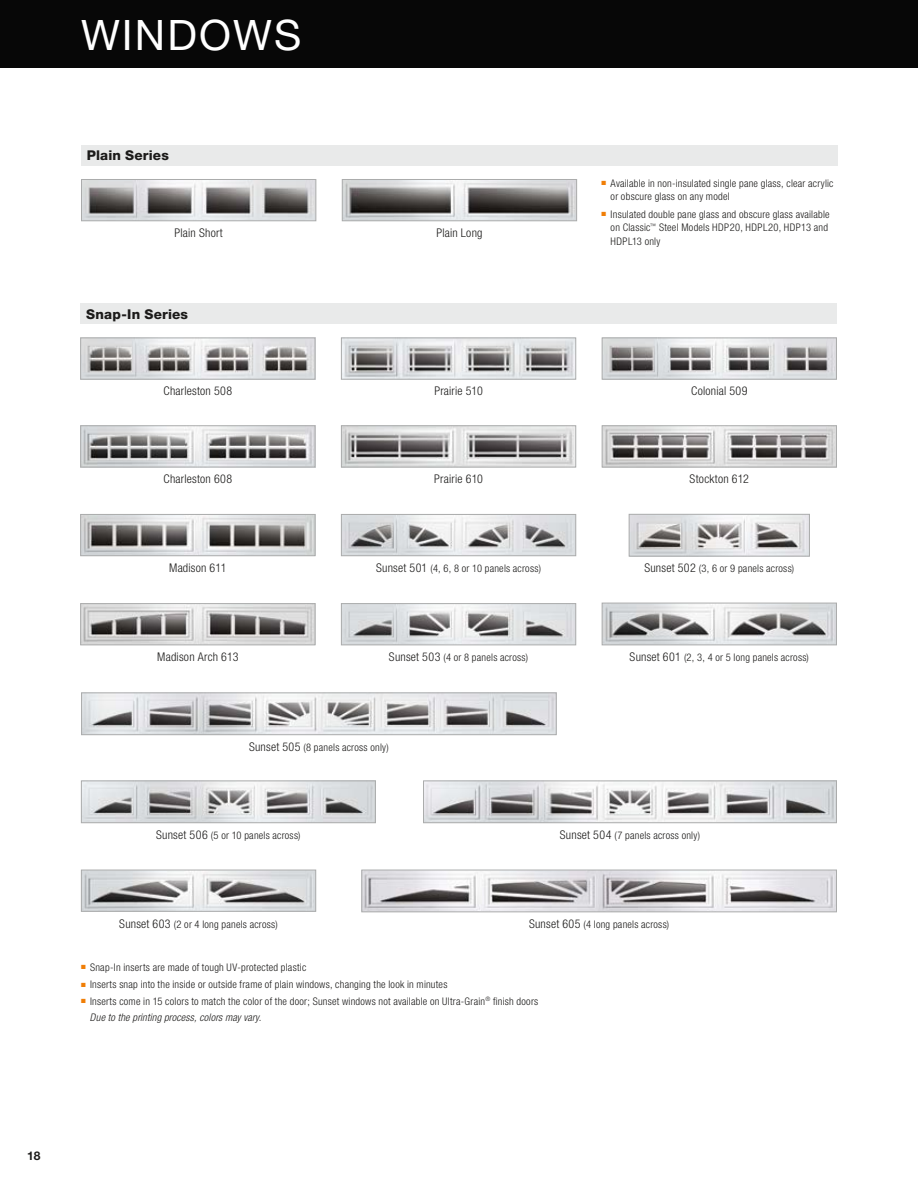
<style>
.page{position:relative;width:918px;height:1188px;background:#fff}
.page>*{position:absolute;margin:0;border:0;box-sizing:border-box;transform-origin:0 0}
.t1{font:42px "Helvetica Neue LT Std";letter-spacing:.05em;color:#fff}
.t2{font:800 13.5px "Helvetica Neue LT Std";letter-spacing:.015em;color:#1c1b1a}
.t3{font:300 condensed 12px "Helvetica Neue LT Std";letter-spacing:.02em;color:#1c1b1a}
.t4{font:700 12px "Helvetica Neue LT Std";color:#1c1b1a}
.t5{font:300 condensed 10.5px/13.5px "Helvetica Neue LT Std";letter-spacing:.02em;color:#1c1b1a}
.s1{color:#f07e06}
.s2{font-size:12px}
.s3{font-style:italic}
</style>
<div class="page">
<div style="left:80px;top:304px;width:757px;height:20px;background:#e9eaea"></div>
<div style="left:0;top:0;width:918px;height:68px;background:#070707"></div>
<img style="left:83px;top:694px;width:472px;height:39px">
<div style="left:81px;top:692px;width:476px;height:43px;border:1px solid #abacac"></div>
<img style="left:363px;top:872px;width:472px;height:38px">
<div style="left:361px;top:870px;width:476px;height:42px;border:1px solid #abacac"></div>
<img style="left:604px;top:340px;width:231px;height:38px">
<div style="left:602px;top:338px;width:235px;height:42px;border:1px solid #abacac"></div>
<img style="left:604px;top:427px;width:231px;height:38px">
<div style="left:602px;top:425px;width:235px;height:42px;border:1px solid #abacac"></div>
<img style="left:82px;top:340px;width:231px;height:38px">
<div style="left:80px;top:338px;width:235px;height:42px;border:1px solid #abacac"></div>
<img style="left:82px;top:427px;width:231px;height:38px">
<div style="left:80px;top:425px;width:235px;height:42px;border:1px solid #abacac"></div>
<img style="left:83px;top:783px;width:291px;height:38px">
<div style="left:81px;top:781px;width:295px;height:42px;border:1px solid #abacac"></div>
<img style="left:425px;top:783px;width:410px;height:38px">
<div style="left:423px;top:781px;width:414px;height:42px;border:1px solid #abacac"></div>
<img style="left:83px;top:872px;width:231px;height:38px">
<div style="left:81px;top:870px;width:235px;height:42px;border:1px solid #abacac"></div>
<img style="left:631px;top:516px;width:177px;height:39px">
<div style="left:629px;top:514px;width:181px;height:43px;border:1px solid #abacac"></div>
<img style="left:343px;top:516px;width:231px;height:38px">
<div style="left:341px;top:514px;width:235px;height:42px;border:1px solid #abacac"></div>
<img style="left:604px;top:605px;width:231px;height:38px">
<div style="left:602px;top:603px;width:235px;height:42px;border:1px solid #abacac"></div>
<img style="left:343px;top:605px;width:231px;height:38px">
<div style="left:341px;top:603px;width:235px;height:42px;border:1px solid #abacac"></div>
<img style="left:343px;top:427px;width:231px;height:38px">
<div style="left:341px;top:425px;width:235px;height:42px;border:1px solid #abacac"></div>
<img style="left:343px;top:340px;width:231px;height:38px">
<div style="left:341px;top:338px;width:235px;height:42px;border:1px solid #abacac"></div>
<img style="left:82px;top:516px;width:231px;height:38px">
<div style="left:80px;top:514px;width:235px;height:42px;border:1px solid #abacac"></div>
<img style="left:82px;top:605px;width:231px;height:38px">
<div style="left:80px;top:603px;width:235px;height:42px;border:1px solid #abacac"></div>
<div style="left:81px;top:145px;width:756px;height:21px;background:#e9eaea"></div>
<img style="left:83px;top:181px;width:231px;height:38px">
<div style="left:81px;top:179px;width:235px;height:42px;border:1px solid #abacac"></div>
<img style="left:344px;top:181px;width:231px;height:38px">
<div style="left:342px;top:179px;width:235px;height:42px;border:1px solid #abacac"></div>
<h1 class="t1" style="left:81px;top:10px;width:222px">WINDOWS</h1>
<p class="t2" style="left:87px;top:148px;width:84px">Plain Series</p>
<p class="t3" style="left:175px;top:226px;width:50px">Plain Short</p>
<p class="t3" style="left:436px;top:226px;width:48px">Plain Long</p>
<p class="t2" style="left:86px;top:306px;width:103px">Snap-In Series</p>
<p class="t3" style="left:163px;top:384px;width:70px">Charleston 508</p>
<p class="t3" style="left:163px;top:472px;width:70px">Charleston 608</p>
<p class="t3" style="left:434px;top:384px;width:50px">Prairie 510</p>
<p class="t3" style="left:434px;top:472px;width:50px">Prairie 610</p>
<p class="t5" style="left:611px;top:176px;width:224px;text-indent:-9px"><span class="s1">■</span> Available in non-insulated single pane glass, clear acrylic or obscure glass on any model</p>
<p class="t5" style="left:611px;top:207px;width:221px;text-indent:-9px"><span class="s1">■</span> Insulated double pane glass and obscure glass available on Classic<sup>™</sup> Steel Models HDP20, HDPL20, HDP13 and<br>HDPL13 only</p>
<p class="t3" style="left:691px;top:384px;width:58px">Colonial 509</p>
<p class="t3" style="left:690px;top:472px;width:61px">Stockton 612</p>
<p class="t3" style="left:169px;top:561px;width:59px">Madison 611</p>
<p class="t5" style="left:376px;top:561px;width:166px"><span class="s2">Sunset 501</span> (4, 6, 8 or 10 panels across)</p>
<p class="t5" style="left:644px;top:561px;width:151px"><span class="s2">Sunset 502</span> (3, 6 or 9 panels across)</p>
<p class="t3" style="left:157px;top:650px;width:83px">Madison Arch 613</p>
<p class="t5" style="left:389px;top:651px;width:141px"><span class="s2">Sunset 503</span> (4 or 8 panels across)</p>
<p class="t5" style="left:630px;top:651px;width:181px"><span class="s2">Sunset 601</span> (2, 3, 4 or 5 long panels across)</p>
<p class="t5" style="left:249px;top:740px;width:141px"><span class="s2">Sunset 505</span> (8 panels across only)</p>
<p class="t5" style="left:156px;top:829px;width:146px"><span class="s2">Sunset 506</span> (5 or 10 panels across)</p>
<p class="t5" style="left:560px;top:829px;width:142px"><span class="s2">Sunset 504</span> (7 panels across only)</p>
<p class="t5" style="left:119px;top:917px;width:160px"><span class="s2">Sunset 603</span> (2 or 4 long panels across)</p>
<p class="t5" style="left:529px;top:917px;width:142px"><span class="s2">Sunset 605</span> (4 long panels across)</p>
<p class="t5" style="left:81px;top:960px;width:227px"><span class="s1">■</span> Snap-In inserts are made of tough UV-protected plastic</p>
<p class="t5" style="left:81px;top:978px;width:368px"><span class="s1">■</span> Inserts snap into the inside or outside frame of plain windows, changing the look in minutes</p>
<p class="t5" style="left:90px;top:993px;width:450px;line-height:16.5px;text-indent:-9px"><span class="s1">■</span> Inserts come in 15 colors to match the color of the door; Sunset windows not available on Ultra-Grain<sup>®</sup> finish doors<br><span class="s3">Due to the printing process, colors may vary.</span></p>
<p class="t4" style="left:27px;top:1148px;width:15px">18</p>
</div>
